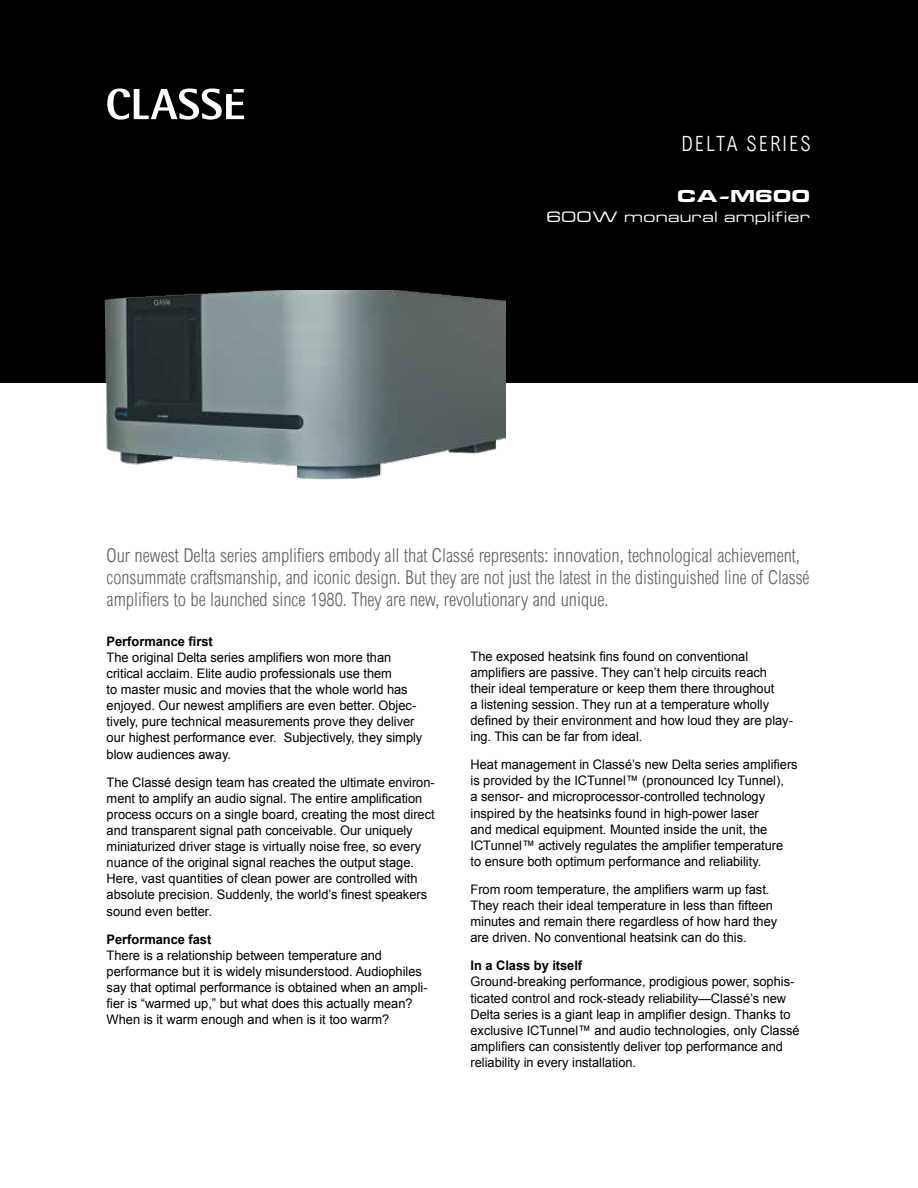
<style>
.page{position:relative;width:918px;height:1188px;background:#fff}
.page>*{position:absolute;margin:0;border:0;box-sizing:border-box;transform-origin:0 0}
.t1{font:300 condensed 21px "Arial";letter-spacing:.1em;color:#fff}
.t2{font:300 condensed 19.2px/22.2px "Arial";color:#5f6060;scale:.96 1}
.t3{font:18px "Microgramma Bld";letter-spacing:.05em;color:#fff;scale:1.1 1}
.t4{font:15.75px "Microgramma";letter-spacing:.06em;color:#fff;scale:1.1 1}
.t5{font:13.2px/16.2px "Arial";color:#000}
.t6{font:700 13.2px "Arial";color:#000}
</style>
<div class="page">
<div style="left:0;top:0;width:918px;height:382px;background:#000"></div>
<svg style="left:107px;top:89px;width:137px;height:31px"></svg>
<img style="left:104px;top:291px;width:402px;height:189px">
<h1 class="t1" style="left:681px;top:132px;width:131px">DELTA SERIES</h1>
<h3 class="t3" style="left:678px;top:184px;width:122px">CA-M600</h3>
<p class="t4" style="left:547px;top:206px;width:241px">600W monaural amplifier</p>
<p class="t2" style="left:107px;top:544px;width:734px">Our newest Delta series amplifiers embody all that Classé represents: innovation, technological achievement, consummate craftsmanship, and iconic design. But they are not just the latest in the distinguished line of Classé amplifiers to be launched since 1980. They are new, revolutionary and unique.</p>
<p class="t6" style="left:107px;top:632px;width:108px">Performance first</p>
<p class="t5" style="left:107px;top:649px;width:317px">The original Delta series amplifiers won more than critical acclaim. Elite audio professionals use them<br>to master music and movies that the whole world has enjoyed. Our newest amplifiers are even better. Objec&shy;tively, pure technical measurements prove they deliver our highest performance ever. Subjectively, they simply blow audiences away.</p>
<p class="t5" style="left:107px;top:774px;width:330px">The Classé design team has created the ultimate environ&shy;ment to amplify an audio signal. The entire amplification process occurs on a single board, creating the most direct and transparent signal path conceivable. Our uniquely miniaturized driver stage is virtually noise free, so every nuance of the original signal reaches the output stage.<br>Here, vast quantities of clean power are controlled with absolute precision. Suddenly, the world’s finest speakers sound even better.</p>
<p class="t6" style="left:107px;top:930px;width:106px">Performance fast</p>
<p class="t5" style="left:107px;top:947px;width:323px">There is a relationship between temperature and performance but it is widely misunderstood. Audiophiles say that optimal performance is obtained when an ampli&shy;fier is “warmed up,” but what does this actually mean?<br>When is it warm enough and when is it too warm?</p>
<p class="t5" style="left:471px;top:648px;width:324px">The exposed heatsink fins found on conventional amplifiers are passive. They can’t help circuits reach their ideal temperature or keep them there throughout<br>a listening session. They run at a temperature wholly defined by their environment and how loud they are play&shy;ing. This can be far from ideal.</p>
<p class="t5" style="left:471px;top:757px;width:329px">Heat management in Classé’s new Delta series amplifiers is provided by the ICTunnel™ (pronounced Icy Tunnel),<br>a sensor- and microprocessor-controlled technology inspired by the heatsinks found in high-power laser<br>and medical equipment. Mounted inside the unit, the ICTunnel™ actively regulates the amplifier temperature<br>to ensure both optimum performance and reliability.</p>
<p class="t5" style="left:471px;top:881px;width:308px">From room temperature, the amplifiers warm up fast.<br>They reach their ideal temperature in less than fifteen minutes and remain there regardless of how hard they are driven. No conventional heatsink can do this.</p>
<p class="t6" style="left:471px;top:957px;width:113px">In a Class by itself</p>
<p class="t5" style="left:471px;top:974px;width:331px">Ground-breaking performance, prodigious power, sophis&shy;ticated control and rock-steady reliability—Classé’s new Delta series is a giant leap in amplifier design. Thanks to exclusive ICTunnel™ and audio technologies, only Classé amplifiers can consistently deliver top performance and reliability in every installation.</p>
</div>
